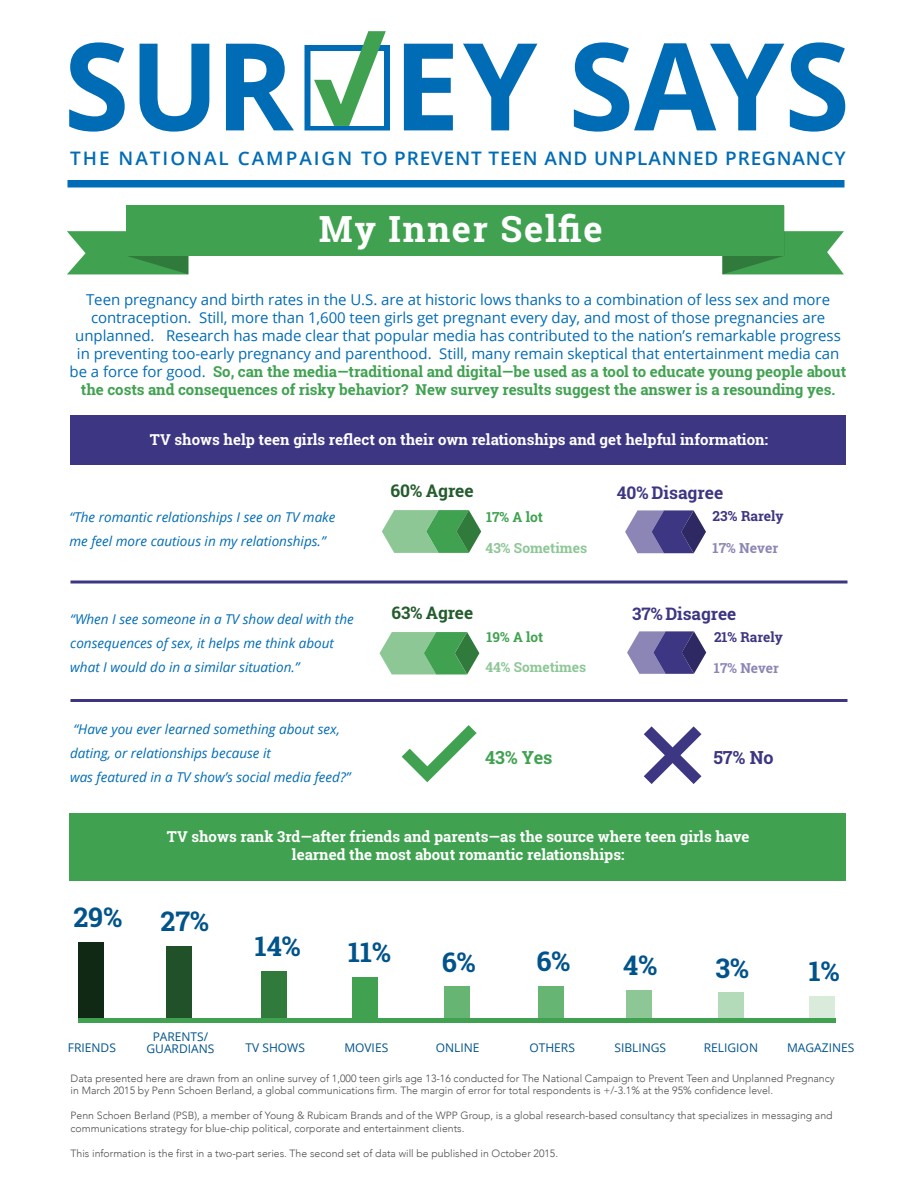
<style>
.page{position:relative;width:918px;height:1188px;background:#fff}
.page>*{position:absolute;margin:0;border:0;box-sizing:border-box;transform-origin:0 0}
.t1{font:700 121.5px "Open Sans";color:#006cb5}
.t2{font:700 36px "Roboto Slab";letter-spacing:.05em;color:#fff}
.t3{font:700 27px "Roboto Slab";color:#00538b}
.t4{font:600 18.6px "Open Sans";letter-spacing:.045em;color:#006cb5}
.t5{font:700 18px "Roboto Slab";color:#40a250}
.t6{font:700 18px "Roboto Slab";color:#3d3683}
.t7{font:700 17.4px "Roboto Slab";color:#3d3683}
.t8{font:700 17.4px "Roboto Slab";color:#245c2d}
.t9{font:700 17.25px "Roboto Slab";color:#3d3683}
.t10{font:700 17.25px "Roboto Slab";color:#245c2d}
.t11{font:15px/18px "Open Sans";letter-spacing:-.005em;color:#006cb5;text-align:center}
.t12{font:700 15px/18px "Roboto Slab";color:#fff;text-align:center}
.t13{font:700 15px/18px "Roboto Slab";letter-spacing:-.005em;color:#40a250;text-align:center}
.t14{font:700 13.8px "Roboto Slab";color:#8dc796}
.t15{font:700 13.8px "Roboto Slab";color:#3d3683}
.t16{font:700 13.8px "Roboto Slab";color:#8b86b5}
.t17{font:700 13.8px "Roboto Slab";color:#40a250}
.t18{font:700 13.65px "Roboto Slab";color:#8dc796}
.t19{font:700 13.65px "Roboto Slab";color:#3d3683}
.t20{font:700 13.65px "Roboto Slab";color:#8b86b5}
.t21{font:700 13.65px "Roboto Slab";color:#40a250}
.t22{font:italic 13.5px/24px "Open Sans";color:#006cb5}
.t23{font:12px/12px "Open Sans";color:#00538b;text-align:center}
.t24{font:300 10.5px/12.6px "Avenir";color:#4d4d4d}
.s1{font-family:"Open Sans";font-weight:400;color:#006cb5}
</style>
<div class="page">
<div style="left:70px;top:416px;width:776px;height:49px;background:#3d3683"></div>
<div style="left:68px;top:180px;width:776px;height:8px;background:#006cb5"></div>
<svg style="left:722px;top:206px;width:122px;height:68px"></svg>
<svg style="left:67px;top:206px;width:121px;height:68px"></svg>
<div style="left:127px;top:206px;width:657px;height:50px;background:#40a250"></div>
<svg style="left:304px;top:31px;width:86px;height:99px"></svg>
<div style="left:69px;top:813px;width:777px;height:67px;background:#40a250"></div>
<div style="left:78px;top:942px;width:26px;height:79px;background:#102914"></div>
<div style="left:166px;top:946px;width:26px;height:75px;background:#205128"></div>
<div style="left:261px;top:971px;width:26px;height:50px;background:#307a3c"></div>
<div style="left:352px;top:977px;width:26px;height:44px;background:#40a250"></div>
<div style="left:444px;top:986px;width:26px;height:35px;background:#66b573"></div>
<div style="left:626px;top:990px;width:26px;height:31px;background:#8dc796"></div>
<div style="left:718px;top:992px;width:26px;height:29px;background:#b3dab9"></div>
<div style="left:809px;top:996px;width:26px;height:25px;background:#d9ecdc"></div>
<div style="left:538px;top:986px;width:26px;height:35px;background:#66b573"></div>
<div style="left:78px;top:1018px;width:758px;height:5px;background:#40a250"></div>
<svg style="left:402px;top:725px;width:75px;height:57px"></svg>
<svg style="left:644px;top:726px;width:57px;height:58px"></svg>
<svg style="left:382px;top:510px;width:99px;height:43px;background:#78b983"></svg>
<svg style="left:380px;top:632px;width:99px;height:42px;background:#76b881"></svg>
<svg style="left:627px;top:631px;width:79px;height:43px;background:#746fa3"></svg>
<svg style="left:625px;top:510px;width:81px;height:43px;background:#746fa2"></svg>
<svg style="left:70px;top:580px;width:778px;height:4px;background:#6d68a1"></svg>
<hr style="left:70px;top:699px;width:778px;height:3px;background:#3d3683">
<h1 class="t1" style="left:64px;top:1px;width:788px">SUR EY SAYS</h1>
<h3 class="t4" style="left:70px;top:146px;width:777px">THE NATIONAL CAMPAIGN TO PREVENT TEEN AND UNPLANNED PREGNANCY</h3>
<h2 class="t2" style="left:319px;top:205px;width:285px">My Inner Selfie</h2>
<p class="t11" style="left:75px;top:290px;width:767px">Teen pregnancy and birth rates in the U.S. are at historic lows thanks to a combination of less sex and more contraception. Still, more than 1,600 teen girls get pregnant every day, and most of those pregnancies are unplanned. Research has made clear that popular media has contributed to the nation’s remarkable progress in preventing too-early pregnancy and parenthood. Still, many remain skeptical that entertainment media can</p>
<h3 class="t13" style="left:70px;top:362px;width:778px"><span class="s1">be a force for good.</span> So, can the media—traditional and digital—be used as a tool to educate young people about the costs and consequences of risky behavior? New survey results suggest the answer is a resounding yes.</h3>
<h3 class="t12" style="left:150px;top:430px;width:620px">TV shows help teen girls reflect on their own relationships and get helpful information:</h3>
<p class="t22" style="left:69px;top:505px;width:268px">“The romantic relationships I see on TV make me feel more cautious in my relationships.”</p>
<p class="t22" style="left:70px;top:606px;width:285px">“When I see someone in a TV show deal with the consequences of sex, it helps me think about what I would do in a similar situation.”</p>
<p class="t22" style="left:70px;top:717px;width:282px">“Have you ever learned something about sex, dating, or relationships because it<br>was featured in a TV show’s social media feed?”</p>
<h3 class="t8" style="left:390px;top:479px;width:85px">60% Agree</h3>
<h3 class="t17" style="left:486px;top:507px;width:59px">17% A lot</h3>
<h3 class="t14" style="left:486px;top:538px;width:103px">43% Sometimes</h3>
<h3 class="t10" style="left:392px;top:601px;width:83px">63% Agree</h3>
<h3 class="t21" style="left:486px;top:628px;width:58px">19% A lot</h3>
<h3 class="t18" style="left:486px;top:658px;width:102px">44% Sometimes</h3>
<h3 class="t7" style="left:617px;top:481px;width:108px">40% Disagree</h3>
<h3 class="t15" style="left:713px;top:507px;width:73px">23% Rarely</h3>
<h3 class="t16" style="left:713px;top:539px;width:67px">17% Never</h3>
<h3 class="t9" style="left:632px;top:602px;width:106px">37% Disagree</h3>
<h3 class="t20" style="left:714px;top:659px;width:66px">17% Never</h3>
<h3 class="t19" style="left:714px;top:627px;width:70px">21% Rarely</h3>
<h3 class="t5" style="left:485px;top:746px;width:69px">43% Yes</h3>
<h3 class="t6" style="left:713px;top:745px;width:62px">57% No</h3>
<h3 class="t12" style="left:167px;top:828px;width:584px">TV shows rank 3rd—after friends and parents—as the source where teen girls have learned the most about romantic relationships:</h3>
<h3 class="t3" style="left:73px;top:898px;width:50px">29%</h3>
<h3 class="t3" style="left:160px;top:902px;width:50px">27%</h3>
<h3 class="t3" style="left:255px;top:928px;width:47px">14%</h3>
<h3 class="t3" style="left:348px;top:934px;width:44px">11%</h3>
<h3 class="t3" style="left:442px;top:943px;width:35px">6%</h3>
<h3 class="t3" style="left:536px;top:943px;width:35px">6%</h3>
<h3 class="t3" style="left:623px;top:947px;width:36px">4%</h3>
<h3 class="t3" style="left:715px;top:949px;width:35px">3%</h3>
<h3 class="t3" style="left:809px;top:952px;width:32px">1%</h3>
<p class="t23" style="left:68px;top:1042px;width:50px">FRIENDS</p>
<p class="t23" style="left:147px;top:1030px;width:69px">PARENTS/<br>GUARDIANS</p>
<p class="t23" style="left:246px;top:1042px;width:61px">TV SHOWS</p>
<p class="t23" style="left:344px;top:1042px;width:45px">MOVIES</p>
<p class="t23" style="left:436px;top:1041px;width:45px">ONLINE</p>
<p class="t23" style="left:704px;top:1042px;width:56px">RELIGION</p>
<p class="t23" style="left:787px;top:1042px;width:69px">MAGAZINES</p>
<p class="t23" style="left:529px;top:1042px;width:47px">OTHERS</p>
<p class="t23" style="left:614px;top:1042px;width:53px">SIBLINGS</p>
<p class="t24" style="left:71px;top:1072px;width:766px">Data presented here are drawn from an online survey of 1,000 teen girls age 13-16 conducted for The National Campaign to Prevent Teen and Unplanned Pregnancy in March 2015 by Penn Schoen Berland, a global communications firm. The margin of error for total respondents is +/-3.1% at the 95% confidence level.</p>
<p class="t24" style="left:71px;top:1109px;width:764px">Penn Schoen Berland (PSB), a member of Young &amp; Rubicam Brands and of the WPP Group, is a global research-based consultancy that specializes in messaging and communications strategy for blue-chip political, corporate and entertainment clients.</p>
<p class="t24" style="left:71px;top:1147px;width:489px">This information is the first in a two-part series. The second set of data will be published in October 2015.</p>
</div>
